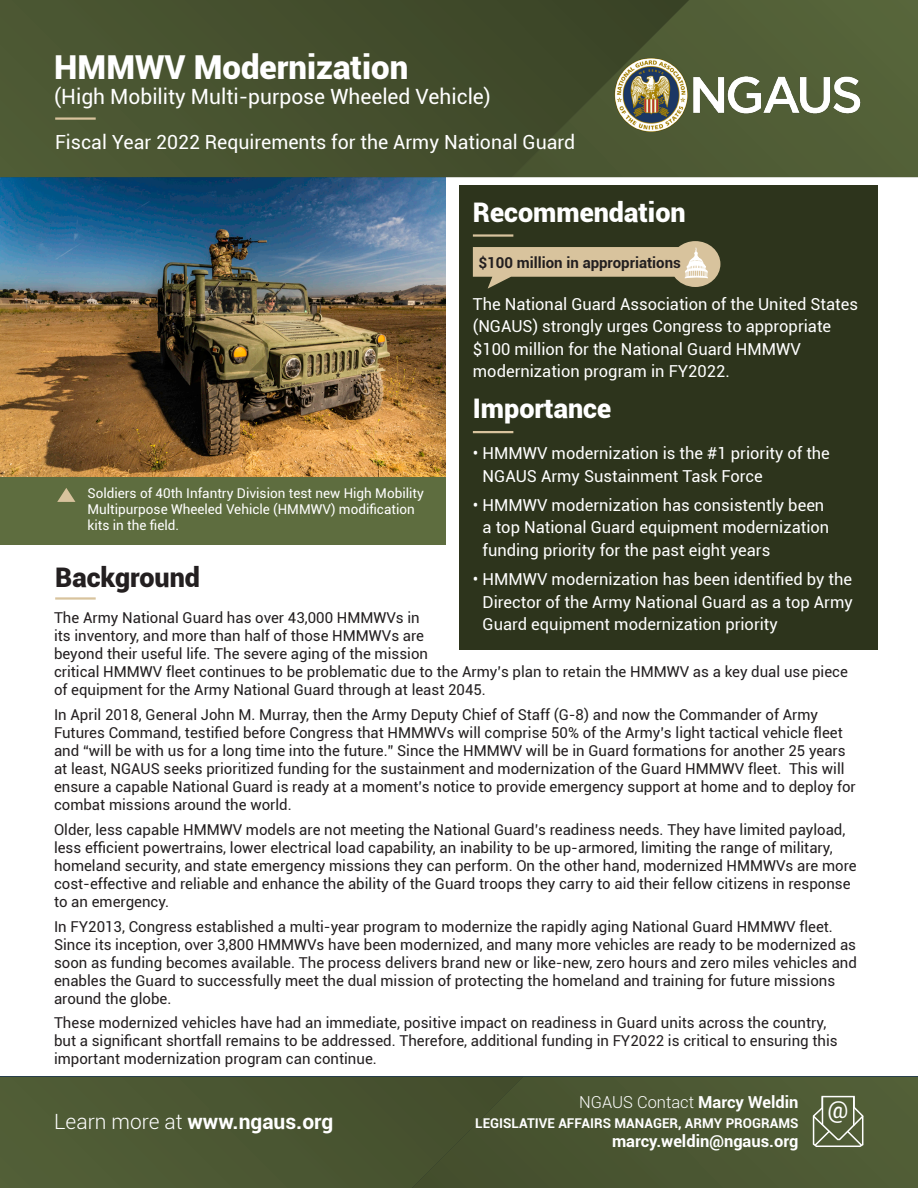
<style>
.page{position:relative;width:918px;height:1188px;background:#fff}
.page>*{position:absolute;margin:0;border:0;box-sizing:border-box;transform-origin:0 0}
.t1{font:900 33px "Roboto";color:#fff}
.t2{font:900 27px "Roboto";color:#fff}
.t3{font:900 27px "Roboto";color:#231f20}
.t4{font:23.4px "Roboto";color:#fff}
.t5{font:21px "Roboto";color:#fff}
.t6{font:700 21px "Roboto";color:#fff}
.t7{font:19.5px "Roboto";color:#fff}
.t8{font:16.5px/22.5px "Roboto";color:#fff}
.t9{font:300 16.5px "Roboto";color:#fff}
.t10{font:700 16.5px "Roboto";color:#fff}
.t11{font:15px/18px "Roboto";color:#231f20}
.t12{font:700 15px "Roboto";color:#231f20}
.t13{font:13.5px/16.2px "Roboto";color:#fff}
.t14{font:700 13.5px "Roboto";color:#fff}
.s1{font-weight:300}
.s2{font-weight:700}
</style>
<div class="page">
<div style="left:0;top:1077px;width:412px;height:111px;background:#4c5733"></div>
<div style="left:412px;top:1077px;width:506px;height:111px;background:#4a5632"></div>
<img style="left:0;top:177px;width:446px;height:300px">
<svg style="left:0;top:0;width:512px;height:177px;background:#46512f"></svg>
<svg style="left:512px;top:0;width:406px;height:177px;background:#4a5632"></svg>
<div style="left:0;top:477px;width:446px;height:67px;background:#5e6d3f"></div>
<svg style="left:57px;top:488px;width:18px;height:14px"></svg>
<div style="left:459px;top:186px;width:419px;height:464px;background:#2d341c"></div>
<svg style="left:473px;top:241px;width:247px;height:48px"></svg>
<hr style="left:473px;top:234px;width:40px;height:3px;background:#d8c39d">
<hr style="left:55px;top:117px;width:41px;height:3px;background:#d8c39d">
<img style="left:612px;top:53px;width:252px;height:83px">
<hr style="left:55px;top:597px;width:41px;height:3px;background:#d8c39d">
<hr style="left:473px;top:431px;width:40px;height:2px;background:#d8c39d">
<svg style="left:811px;top:1095px;width:54px;height:53px;background:#6b7655"></svg>
<hr style="left:853px;top:1097px;width:2px;height:29px;background:#fff">
<p class="t1" style="left:54px;top:44px;width:355px">HMMWV Modernization</p>
<p class="t5" style="left:54px;top:82px;width:438px">(High Mobility Multi-purpose Wheeled Vehicle)</p>
<p class="t7" style="left:55px;top:129px;width:522px">Fiscal Year 2022 Requirements for the Army National Guard</p>
<p class="t2" style="left:473px;top:194px;width:214px">Recommendation</p>
<p class="t12" style="left:478px;top:253px;width:204px">$100 million in appropriations</p>
<p class="t8" style="left:473px;top:292px;width:387px">The National Guard Association of the United States (NGAUS) strongly urges Congress to appropriate $100 million for the National Guard HMMWV modernization program in FY2022.</p>
<p class="t2" style="left:473px;top:389px;width:140px">Importance</p>
<p class="t8" style="left:483px;top:441px;width:349px;text-indent:-10px">• HMMWV modernization is the #1 priority of the<br>NGAUS Army Sustainment Task Force</p>
<p class="t8" style="left:483px;top:493px;width:348px;text-indent:-10px">• HMMWV modernization has consistently been a top National Guard equipment modernization funding priority for the past eight years</p>
<p class="t8" style="left:483px;top:567px;width:372px;text-align:justify;text-indent:-10px">• HMMWV modernization has been identified by the Director of the Army National Guard as a top Army Guard equipment modernization priority</p>
<p class="t13" style="left:87px;top:485px;width:338px">Soldiers of 40th Infantry Division test new High Mobility<br>Multipurpose Wheeled Vehicle (HMMWV) modification kits in the field.</p>
<p class="t3" style="left:55px;top:559px;width:146px">Background</p>
<p class="t11" style="left:54px;top:608px;width:795px">The Army National Guard has over 43,000 HMMWVs in<br>its inventory, and more than half of those HMMWVs are<br>beyond their useful life. The severe aging of the mission<br>critical HMMWV fleet continues to be problematic due to the Army’s plan to retain the HMMWV as a key dual use piece of equipment for the Army National Guard through at least 2045.</p>
<p class="t11" style="left:54px;top:705px;width:803px">In April 2018, General John M. Murray, then the Army Deputy Chief of Staff (G-8) and now the Commander of Army Futures Command, testified before Congress that HMMWVs will comprise 50% of the Army’s light tactical vehicle fleet and “will be with us for a long time into the future.” Since the HMMWV will be in Guard formations for another 25 years at least, NGAUS seeks prioritized funding for the sustainment and modernization of the Guard HMMWV fleet. This will ensure a capable National Guard is ready at a moment’s notice to provide emergency support at home and to deploy for combat missions around the world.</p>
<p class="t11" style="left:54px;top:820px;width:804px">Older, less capable HMMWV models are not meeting the National Guard’s readiness needs. They have limited payload, less efficient powertrains, lower electrical load capability, an inability to be up-armored, limiting the range of military, homeland security, and state emergency missions they can perform. On the other hand, modernized HMMWVs are more cost-effective and reliable and enhance the ability of the Guard troops they carry to aid their fellow citizens in response to an emergency.</p>
<p class="t11" style="left:54px;top:917px;width:804px">In FY2013, Congress established a multi-year program to modernize the rapidly aging National Guard HMMWV fleet.<br>Since its inception, over 3,800 HMMWVs have been modernized, and many more vehicles are ready to be modernized as soon as funding becomes available. The process delivers brand new or like-new, zero hours and zero miles vehicles and enables the Guard to successfully meet the dual mission of protecting the homeland and training for future missions around the globe.</p>
<p class="t11" style="left:54px;top:1013px;width:785px">These modernized vehicles have had an immediate, positive impact on readiness in Guard units across the country, but a significant shortfall remains to be addressed. Therefore, additional funding in FY2022 is critical to ensuring this important modernization program can continue.</p>
<p class="t6" style="left:54px;top:1107px;width:281px"><span class="s1">Learn more at</span> www.ngaus.org</p>
<p class="t9" style="left:579px;top:1091px;width:221px">NGAUS Contact <span class="s2">Marcy Weldin</span></p>
<p class="t4" style="left:828px;top:1093px;width:22px">@</p>
<p class="t10" style="left:612px;top:1130px;width:188px">marcy.weldin@ngaus.org</p>
<p class="t14" style="left:475px;top:1114px;width:325px">LEGISLATIVE AFFAIRS MANAGER, ARMY PROGRAMS</p>
</div>
